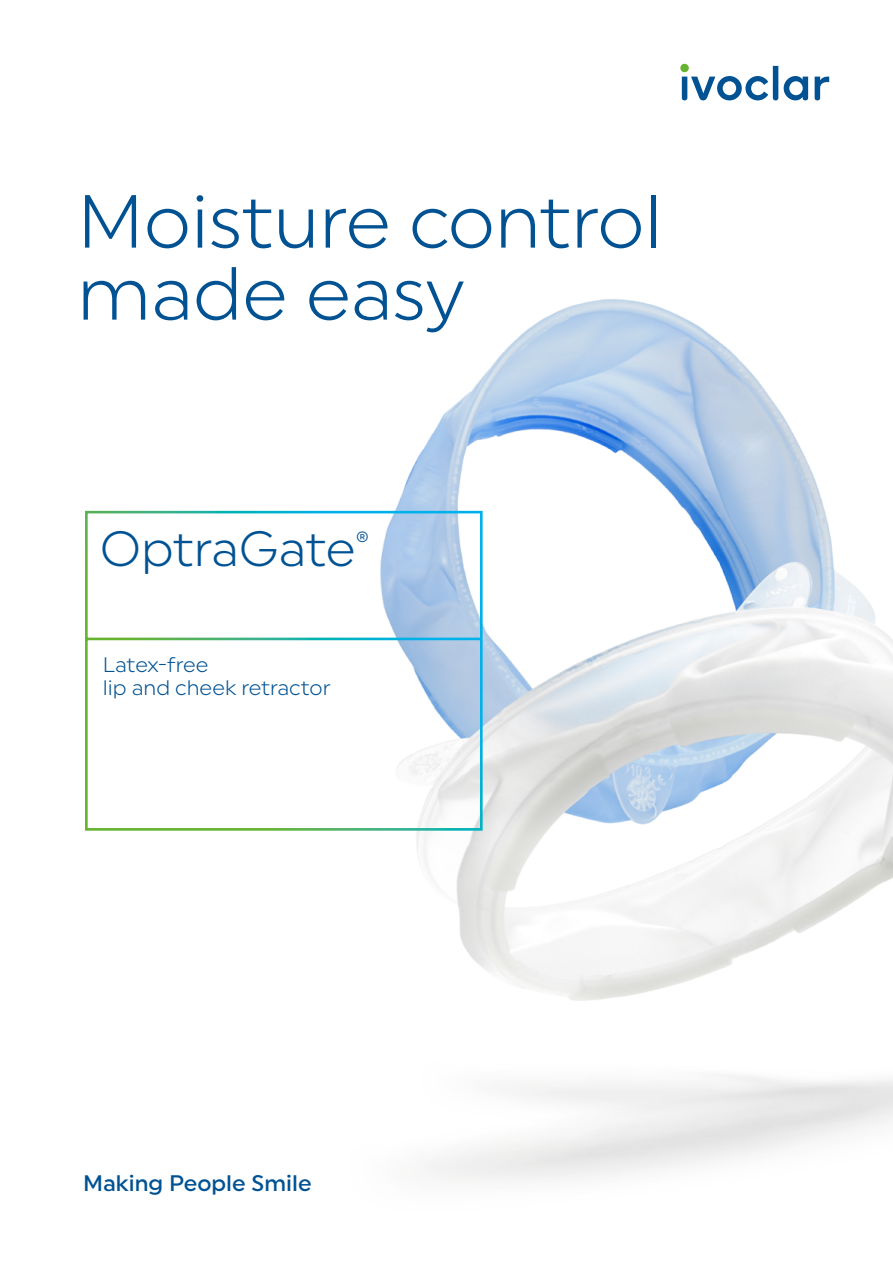
<style>
.page{position:relative;width:893px;height:1263px;background:#fff}
.page>*{position:absolute;margin:0;border:0;box-sizing:border-box;transform-origin:0 0}
.t1{font:75px/72px "Uniform Pro Ivoclar Lgt";color:#005293}
.t2{font:49.5px "Uniform Pro Ivoclar Lgt";letter-spacing:-.01em;color:#005293}
.t3{font:500 22.5px "Uniform Pro Ivoclar";color:#005293}
.t4{font:21px/22.5px "Uniform Pro Ivoclar Lgt";color:#005293}
</style>
<div class="page">
<svg style="left:680px;top:64px;width:9px;height:8px"></svg>
<svg style="left:682px;top:66px;width:147px;height:34px"></svg>
<img style="left:396px;top:299px;width:497px;height:883px">
<svg style="left:85px;top:509px;width:399px;height:323px"></svg>
<h1 class="t1" style="left:77px;top:185px;width:587px">Moisture control made easy</h1>
<h2 class="t2" style="left:100px;top:519px;width:271px">OptraGate<sup>®</sup></h2>
<p class="t4" style="left:103px;top:653px;width:229px">Latex-free<br>lip and cheek retractor</p>
<p class="t3" style="left:83px;top:1170px;width:230px">Making People Smile</p>
</div>
